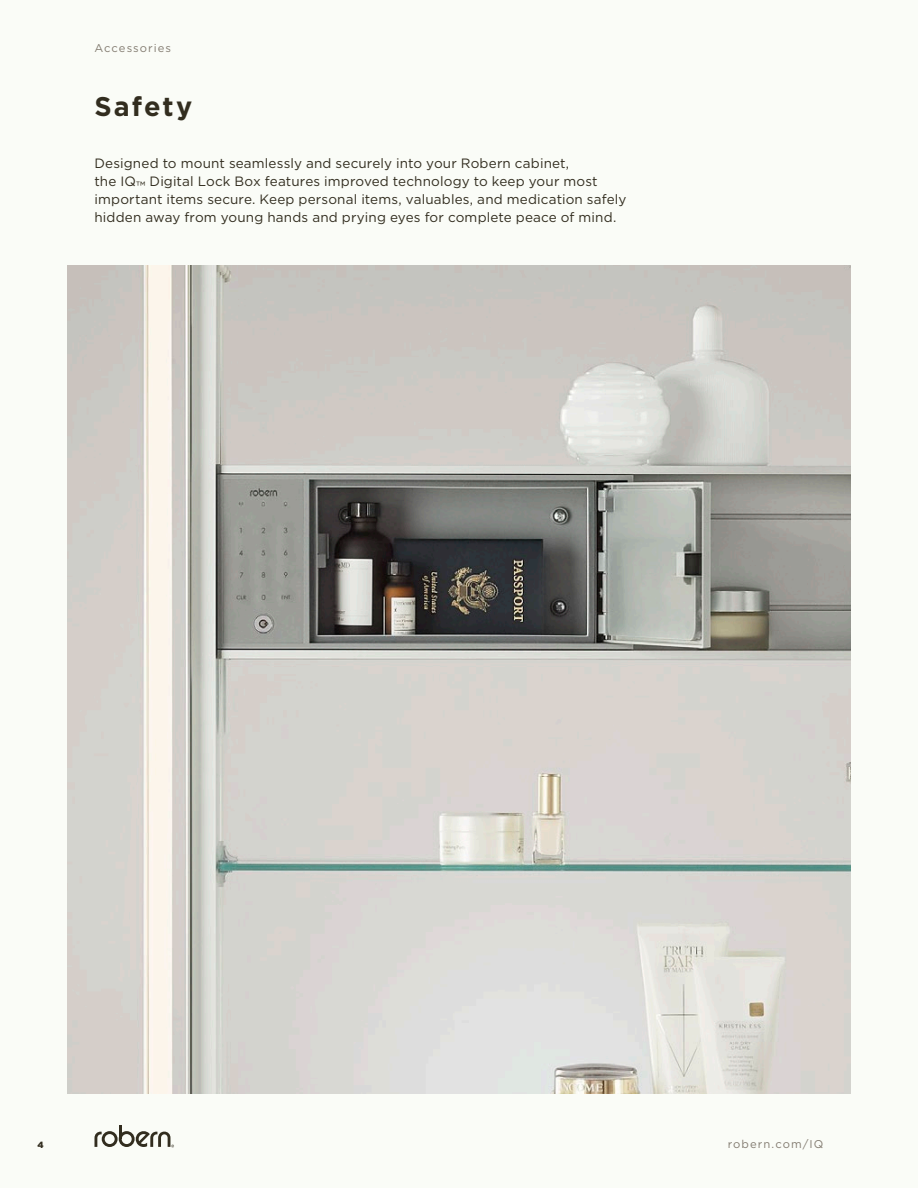
<style>
.page{position:relative;width:918px;height:1188px;background:#fafcf7}
.page>*{position:absolute;margin:0;border:0;box-sizing:border-box;transform-origin:0 0}
.eCRM_Headline_18_26{font:700 27px "Gotham";letter-spacing:.075em;color:#322d1f}
.BGG_body_copy_8_9{font:13.5px/18px "Gotham";letter-spacing:.01em;color:#322d1f}
.footer_CTA{font:11.25px "Gotham";letter-spacing:.09em;color:#837c71}
.t1{font:900 9px "Gotham";color:#322d1f}
</style>
<div class="page">
<img style="left:68px;top:266px;width:782px;height:828px">
<svg style="left:94px;top:1126px;width:80px;height:22px"></svg>
<p class="footer_CTA" style="left:94px;top:41px;width:78px">Accessories</p>
<p class="eCRM_Headline_18_26" style="left:94px;top:89px;width:99px">Safety</p>
<p class="BGG_body_copy_8_9" style="left:94px;top:154px;width:534px">Designed to mount seamlessly and securely into your Robern cabinet,<br>the IQ™ Digital Lock Box features improved technology to keep your most important items secure. Keep personal items, valuables, and medication safely hidden away from young hands and prying eyes for complete peace of mind.</p>
<p class="t1" style="left:37px;top:1138px;width:8px">4</p>
<p class="footer_CTA" style="left:728px;top:1136px;width:97px">robern.com/IQ</p>
</div>
